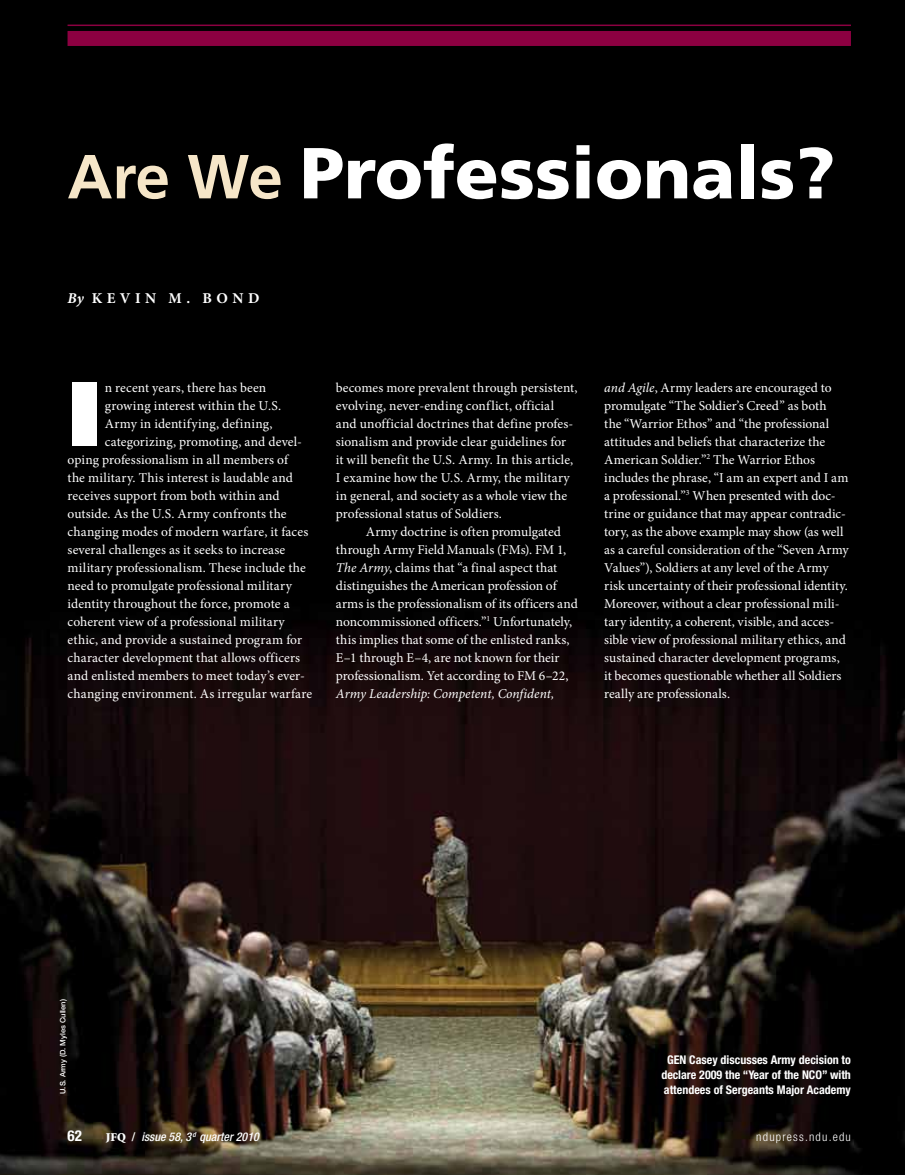
<style>
.page{position:relative;width:905px;height:1175px;background:#fff}
.page>*{position:absolute;margin:0;border:0;box-sizing:border-box;transform-origin:0 0}
.t1{font:900 90.9px "Frutiger LT Std";color:#fff}
.t2{font:900 72px "Frutiger LT Std";color:#fff}
.t3{font:700 15px "Minion Pro";letter-spacing:.3em;color:#fff}
.t4{font:700 condensed 15px "Helvetica Neue LT Std";color:#fff}
.t5{font:13.5px/18px "Minion Pro";letter-spacing:.005em;color:#fff}
.t6{font:italic 13.5px "Minion Pro";color:#fff}
.t7{font:13.5px "Minion Pro";letter-spacing:.025em;color:#fff}
.t8{font:700 condensed 12px/15px "Helvetica Neue LT Std";color:#fff;text-align:center}
.t9{font:italic 500 condensed 12px "Helvetica Neue LT Std";color:#fff}
.t10{font:300 condensed 12px "Helvetica Neue LT Std";letter-spacing:.1em;color:#fff}
.t11{font:500 7.5px "Helvetica Neue LT Std";color:#fff}
.s1{font-weight:700;font-size:62.1px;color:#f6e6c8}
.s2{font-style:italic}
.s3{font-family:"Minion Std";font-weight:900;font-style:normal;font-stretch:normal}
.s4{font-style:normal}
</style>
<div class="page">
<img style="left:0;top:0;width:904px;height:1174px">
<div style="left:68px;top:31px;width:782px;height:15px;background:#8c0041"></div>
<hr style="left:68px;top:25px;width:782px;height:1px;background:#8c0041">
<h2 class="t2" style="left:68px;top:130px;width:769px"><span class="s1">Are We</span> Professionals?</h2>
<p class="t3" style="left:68px;top:289px;width:194px"><span class="s2">By</span> KEVIN M. BOND</p>
<h1 class="t1" style="left:68px;top:358px;width:35px">I</h1>
<p class="t5" style="left:105px;top:378px;width:163px">n recent years, there has been</p>
<p class="t5" style="left:105px;top:396px;width:178px">growing interest within the U.S.</p>
<p class="t7" style="left:105px;top:414px;width:169px">Army in identifying, defining,</p>
<p class="t5" style="left:105px;top:432px;width:198px">categorizing, promoting, and devel-</p>
<p class="t5" style="left:68px;top:450px;width:222px">oping professionalism in all members of</p>
<p class="t5" style="left:68px;top:468px;width:227px">the military. This interest is laudable and</p>
<p class="t5" style="left:68px;top:486px;width:214px">receives support from both within and</p>
<p class="t5" style="left:68px;top:504px;width:220px">outside. As the U.S. Army confronts the</p>
<p class="t5" style="left:68px;top:522px;width:242px">changing modes of modern warfare, it faces</p>
<p class="t5" style="left:68px;top:540px;width:219px">several challenges as it seeks to increase</p>
<p class="t5" style="left:68px;top:558px;width:240px">military professionalism. These include the</p>
<p class="t5" style="left:68px;top:576px;width:226px">need to promulgate professional military</p>
<p class="t5" style="left:68px;top:594px;width:223px">identity throughout the force, promote a</p>
<p class="t5" style="left:68px;top:612px;width:219px">coherent view of a professional military</p>
<p class="t5" style="left:68px;top:630px;width:236px">ethic, and provide a sustained program for</p>
<p class="t5" style="left:68px;top:648px;width:234px">character development that allows officers</p>
<p class="t5" style="left:68px;top:666px;width:239px">and enlisted members to meet today’s ever-</p>
<p class="t5" style="left:68px;top:684px;width:246px">changing environment. As irregular warfare</p>
<p class="t5" style="left:336px;top:378px;width:243px">becomes more prevalent through persistent, evolving, never-ending conflict, official and unofficial doctrines that define profes&shy;sionalism and provide clear guidelines for<br>it will benefit the U.S. Army. In this article, I examine how the U.S. Army, the military in general, and society as a whole view the professional status of Soldiers.</p>
<p class="t5" style="left:336px;top:522px;width:243px;text-indent:30px">Army doctrine is often promulgated through Army Field Manuals (FMs). FM 1, <span class="s2">The Army</span>, claims that “a final aspect that distinguishes the American profession of arms is the professionalism of its officers and noncommissioned officers.”<sup>1</sup> Unfortunately, this implies that some of the enlisted ranks, E–1 through E–4, are not known for their professionalism. Yet according to FM 6–22,</p>
<p class="t6" style="left:336px;top:684px;width:220px">Army Leadership: Competent, Confident,</p>
<p class="t5" style="left:604px;top:378px;width:246px"><span class="s2">and Agile</span>, Army leaders are encouraged to promulgate “The Soldier’s Creed” as both<br>the “Warrior Ethos” and “the professional attitudes and beliefs that characterize the American Soldier.”<sup>2</sup> The Warrior Ethos includes the phrase, “I am an expert and I am a professional.”<sup>3</sup> When presented with doc&shy;trine or guidance that may appear contradic&shy;tory, as the above example may show (as well as a careful consideration of the “Seven Army Values”), Soldiers at any level of the Army risk uncertainty of their professional identity.<br>Moreover, without a clear professional mili&shy;tary identity, a coherent, visible, and acces&shy;sible view of professional military ethics, and sustained character development programs, it becomes questionable whether all Soldiers really are professionals.</p>
<p class="t11" style="left:58px;top:1094px;width:96px;rotate:-90deg">U.S. Army (D. Myles Cullen)</p>
<p class="t8" style="left:661px;top:1051px;width:191px">GEN Casey discusses Army decision to declare 2009 the “Year of the NCO” with</p>
<p class="t8" style="left:664px;top:1081px;width:188px">attendees of Sergeants Major Academy</p>
<p class="t4" style="left:68px;top:1126px;width:16px">62</p>
<p class="t9" style="left:106px;top:1129px;width:154px"><span class="s3">JFQ</span> <span class="s4">/</span> issue 58, 3 <sup>d</sup> quarter 2010</p>
<p class="t10" style="left:756px;top:1129px;width:96px">ndupress.ndu.edu</p>
</div>
